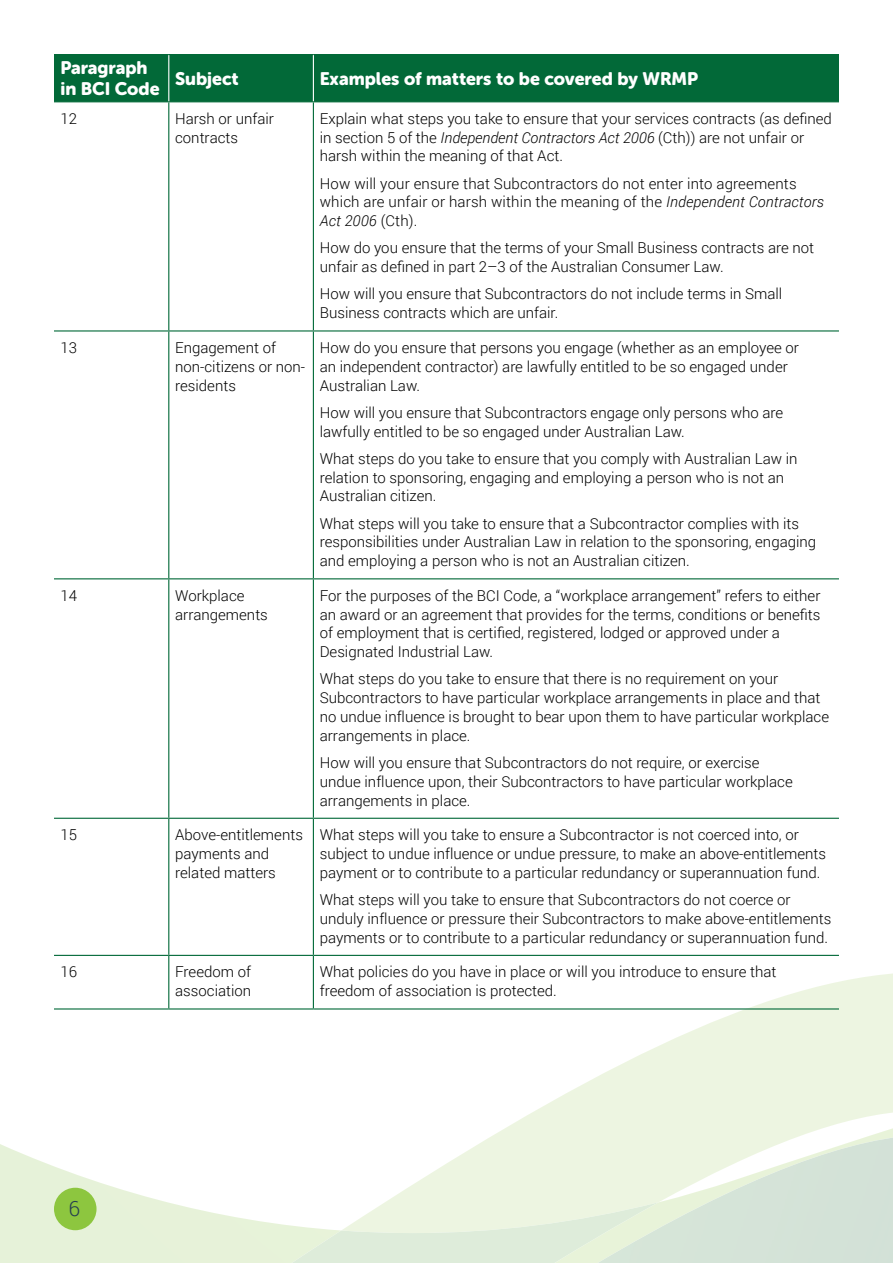
<style>
.page{position:relative;width:893px;height:1263px;background:#fff}
.page>*{position:absolute;margin:0;border:0;box-sizing:border-box;transform-origin:0 0}
.t1{font:300 21px "Roboto";color:#253e51}
.H3_-Sub_Heading_12_1{font:18px/21px "Museo Sans Rounded 900";color:#fff}
.Body_Text_BLACK_-_MA{font:300 15px/18.8px "Roboto";color:#000}
.s1{font-style:italic}
</style>
<div class="page">
<svg style="left:364px;top:973px;width:529px;height:148px"></svg>
<svg style="left:387px;top:1121px;width:506px;height:80px"></svg>
<img style="left:563px;top:1135px;width:330px;height:128px">
<img style="left:579px;top:1202px;width:80px;height:61px">
<img style="left:832px;top:1257px;width:61px;height:6px">
<img style="left:54px;top:853px;width:246px;height:343px">
<img style="left:49px;top:1062px;width:49px;height:134px">
<img style="left:0;top:1144px;width:49px;height:52px">
<img style="left:0;top:1196px;width:162px;height:5px">
<img style="left:0;top:1201px;width:579px;height:62px">
<div style="left:54px;top:55px;width:785px;height:46px;background:#026938"></div>
<hr style="left:54px;top:54px;width:115px;height:1px;background:#026938">
<hr style="left:169px;top:54px;width:144px;height:1px;background:#026938">
<hr style="left:313px;top:54px;width:526px;height:1px;background:#026938">
<hr style="left:54px;top:101px;width:115px;height:1px;background:#026938">
<hr style="left:169px;top:101px;width:144px;height:1px;background:#026938">
<hr style="left:313px;top:101px;width:526px;height:1px;background:#026938">
<hr style="left:54px;top:330px;width:115px;height:1px;background:#026938">
<hr style="left:169px;top:330px;width:144px;height:1px;background:#026938">
<hr style="left:313px;top:330px;width:526px;height:1px;background:#026938">
<hr style="left:54px;top:578px;width:115px;height:1px;background:#026938">
<hr style="left:169px;top:578px;width:144px;height:1px;background:#026938">
<hr style="left:313px;top:578px;width:526px;height:1px;background:#026938">
<hr style="left:54px;top:818px;width:115px;height:1px;background:#026938">
<hr style="left:169px;top:818px;width:144px;height:1px;background:#026938">
<hr style="left:313px;top:818px;width:526px;height:1px;background:#026938">
<hr style="left:54px;top:955px;width:115px;height:1px;background:#026938">
<hr style="left:169px;top:955px;width:144px;height:1px;background:#026938">
<hr style="left:313px;top:955px;width:526px;height:1px;background:#026938">
<hr style="left:54px;top:1008px;width:115px;height:1px;background:#026938">
<hr style="left:169px;top:1008px;width:144px;height:1px;background:#026938">
<hr style="left:313px;top:1008px;width:526px;height:1px;background:#026938">
<hr style="left:168px;top:55px;width:1px;height:46px;background:#fff">
<hr style="left:313px;top:55px;width:1px;height:46px;background:#fff">
<hr style="left:168px;top:102px;width:1px;height:228px;background:#026938">
<hr style="left:313px;top:102px;width:1px;height:228px;background:#026938">
<hr style="left:168px;top:331px;width:1px;height:247px;background:#026938">
<hr style="left:313px;top:331px;width:1px;height:247px;background:#026938">
<hr style="left:168px;top:579px;width:1px;height:239px;background:#026938">
<hr style="left:313px;top:579px;width:1px;height:239px;background:#026938">
<hr style="left:168px;top:819px;width:1px;height:136px;background:#026938">
<hr style="left:313px;top:819px;width:1px;height:136px;background:#026938">
<hr style="left:168px;top:956px;width:1px;height:52px;background:#026938">
<hr style="left:313px;top:956px;width:1px;height:52px;background:#026938">
<div style="left:54px;top:1188px;width:43px;height:42px;background:#8dc63f;border-radius:50%"></div>
<h2 class="H3_-Sub_Heading_12_1" style="left:60px;top:58px;width:101px">Paragraph in BCI Code</h2>
<h2 class="H3_-Sub_Heading_12_1" style="left:175px;top:68px;width:65px">Subject</h2>
<h2 class="H3_-Sub_Heading_12_1" style="left:320px;top:68px;width:380px">Examples of matters to be covered by WRMP</h2>
<p class="Body_Text_BLACK_-_MA" style="left:60px;top:109px;width:18px">12</p>
<p class="Body_Text_BLACK_-_MA" style="left:175px;top:109px;width:100px">Harsh or unfair contracts</p>
<p class="Body_Text_BLACK_-_MA" style="left:320px;top:109px;width:514px">Explain what steps you take to ensure that your services contracts (as defined in section 5 of the <span class="s1">Independent Contractors Act 2006</span> (Cth)) are not unfair or harsh within the meaning of that Act.</p>
<p class="Body_Text_BLACK_-_MA" style="left:320px;top:173px;width:506px">How will your ensure that Subcontractors do not enter into agreements which are unfair or harsh within the meaning of the <span class="s1">Independent Contractors<br>Act 2006</span> (Cth).</p>
<p class="Body_Text_BLACK_-_MA" style="left:320px;top:238px;width:496px">How do you ensure that the terms of your Small Business contracts are not unfair as defined in part 2–3 of the Australian Consumer Law.</p>
<p class="Body_Text_BLACK_-_MA" style="left:320px;top:284px;width:464px">How will you ensure that Subcontractors do not include terms in Small<br>Business contracts which are unfair.</p>
<p class="Body_Text_BLACK_-_MA" style="left:60px;top:338px;width:18px">13</p>
<p class="Body_Text_BLACK_-_MA" style="left:175px;top:338px;width:131px">Engagement of non-citizens or non&shy;residents</p>
<p class="Body_Text_BLACK_-_MA" style="left:320px;top:338px;width:481px">How do you ensure that persons you engage (whether as an employee or an independent contractor) are lawfully entitled to be so engaged under<br>Australian Law.</p>
<p class="Body_Text_BLACK_-_MA" style="left:320px;top:403px;width:465px">How will you ensure that Subcontractors engage only persons who are lawfully entitled to be so engaged under Australian Law.</p>
<p class="Body_Text_BLACK_-_MA" style="left:320px;top:449px;width:479px">What steps do you take to ensure that you comply with Australian Law in relation to sponsoring, engaging and employing a person who is not an<br>Australian citizen.</p>
<p class="Body_Text_BLACK_-_MA" style="left:320px;top:513px;width:498px">What steps will you take to ensure that a Subcontractor complies with its responsibilities under Australian Law in relation to the sponsoring, engaging and employing a person who is not an Australian citizen.</p>
<p class="Body_Text_BLACK_-_MA" style="left:60px;top:586px;width:18px">14</p>
<p class="Body_Text_BLACK_-_MA" style="left:175px;top:586px;width:94px">Workplace arrangements</p>
<p class="Body_Text_BLACK_-_MA" style="left:320px;top:586px;width:502px">For the purposes of the BCI Code, a “workplace arrangement” refers to either an award or an agreement that provides for the terms, conditions or benefits of employment that is certified, registered, lodged or approved under a Designated Industrial Law.</p>
<p class="Body_Text_BLACK_-_MA" style="left:320px;top:669px;width:511px">What steps do you take to ensure that there is no requirement on your Subcontractors to have particular workplace arrangements in place and that no undue influence is brought to bear upon them to have particular workplace arrangements in place.</p>
<p class="Body_Text_BLACK_-_MA" style="left:320px;top:753px;width:474px">How will you ensure that Subcontractors do not require, or exercise undue influence upon, their Subcontractors to have particular workplace arrangements in place.</p>
<p class="Body_Text_BLACK_-_MA" style="left:60px;top:825px;width:18px">15</p>
<p class="Body_Text_BLACK_-_MA" style="left:175px;top:825px;width:129px">Above-entitlements payments and related matters</p>
<p class="Body_Text_BLACK_-_MA" style="left:320px;top:825px;width:508px">What steps will you take to ensure a Subcontractor is not coerced into, or subject to undue influence or undue pressure, to make an above-entitlements payment or to contribute to a particular redundancy or superannuation fund.</p>
<p class="Body_Text_BLACK_-_MA" style="left:320px;top:890px;width:513px">What steps will you take to ensure that Subcontractors do not coerce or unduly influence or pressure their Subcontractors to make above-entitlements payments or to contribute to a particular redundancy or superannuation fund.</p>
<p class="Body_Text_BLACK_-_MA" style="left:60px;top:962px;width:18px">16</p>
<p class="Body_Text_BLACK_-_MA" style="left:175px;top:962px;width:78px">Freedom of association</p>
<p class="Body_Text_BLACK_-_MA" style="left:320px;top:962px;width:458px">What policies do you have in place or will you introduce to ensure that freedom of association is protected.</p>
<p class="t1" style="left:68px;top:1194px;width:13px">6</p>
</div>
